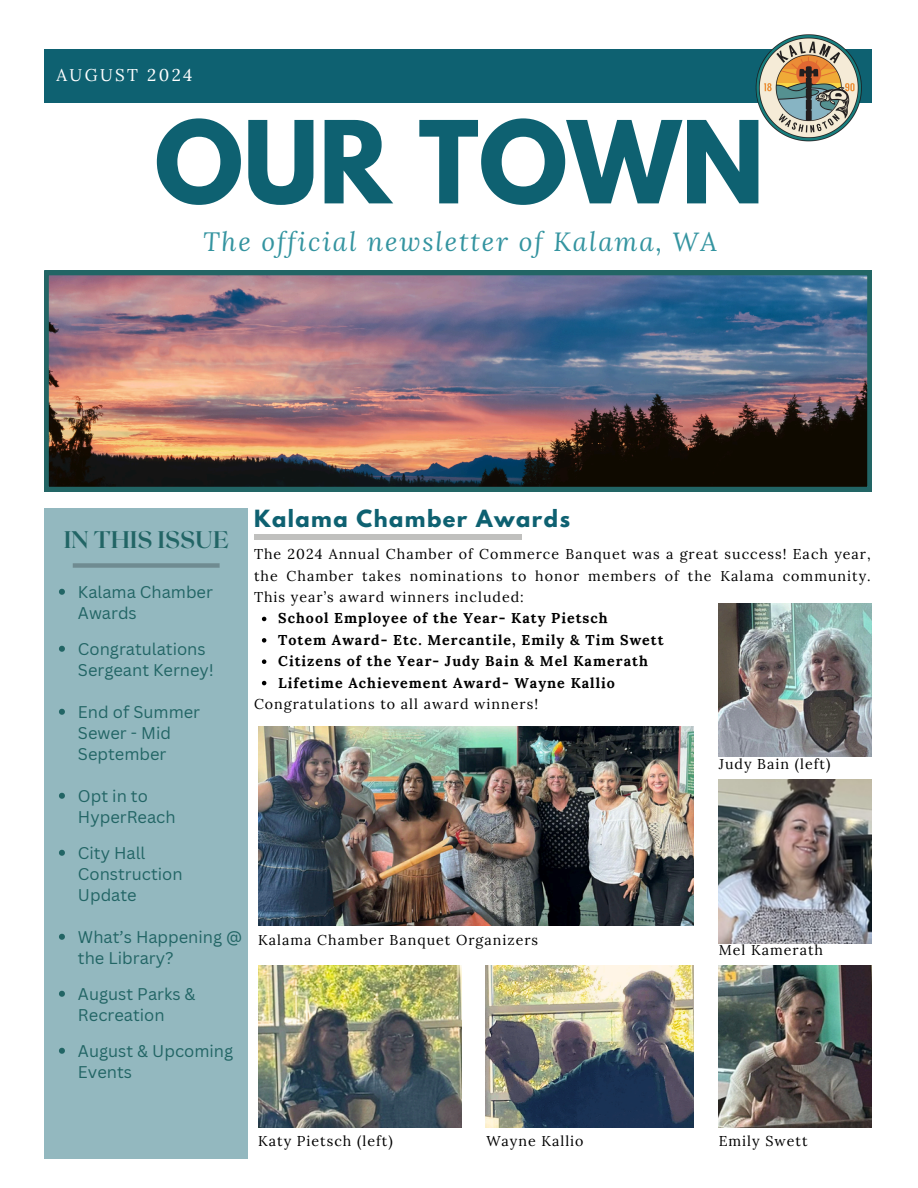
<style>
.page{position:relative;width:918px;height:1188px;background:#fff}
.page>*{position:absolute;margin:0;border:0;box-sizing:border-box;transform-origin:0 0}
.t1{font:700 101.1px "League Spartan";color:#0e6171}
.t2{font:italic 26.25px "Lora";letter-spacing:.07em;color:#3494a0}
.t3{font:700 24px "Roxborough CF";color:#226565}
.t4{font:700 21px "League Spartan";letter-spacing:.07em;color:#0e6171}
.t5{font:16.95px "Lora";letter-spacing:.14em;color:#fff}
.t6{font:16.5px/21px "Canva Sans";color:#226565}
.t7{font:14.25px/21.3px "Lora";letter-spacing:.07em;color:#000;text-align:justify}
.t8{font:700 14.25px "Lora";letter-spacing:.07em;color:#000}
</style>
<div class="page">
<div style="left:44px;top:50px;width:827px;height:52px;background:#0e6171"></div>
<img style="left:44px;top:271px;width:827px;height:220px">
<img style="left:755px;top:34px;width:107px;height:108px">
<div style="left:44px;top:508px;width:204px;height:650px;background:#93b8bf"></div>
<div style="left:73px;top:563px;width:147px;height:5px;background:#6f8b91"></div>
<div style="left:254px;top:534px;width:268px;height:5px;background:#c0c0be"></div>
<img style="left:258px;top:727px;width:435px;height:199px">
<img style="left:719px;top:604px;width:153px;height:153px">
<img style="left:719px;top:780px;width:153px;height:163px">
<img style="left:719px;top:965px;width:153px;height:162px">
<img style="left:258px;top:965px;width:204px;height:162px">
<img style="left:485px;top:965px;width:209px;height:162px">
<svg style="left:262px;top:617px;width:4px;height:4px"></svg>
<svg style="left:262px;top:638px;width:4px;height:5px"></svg>
<svg style="left:262px;top:659px;width:4px;height:5px"></svg>
<svg style="left:262px;top:681px;width:4px;height:4px"></svg>
<svg style="left:59px;top:589px;width:6px;height:6px"></svg>
<svg style="left:59px;top:646px;width:6px;height:6px"></svg>
<svg style="left:59px;top:709px;width:6px;height:6px"></svg>
<svg style="left:59px;top:793px;width:6px;height:6px"></svg>
<svg style="left:59px;top:850px;width:6px;height:6px"></svg>
<svg style="left:59px;top:934px;width:6px;height:6px"></svg>
<svg style="left:59px;top:991px;width:6px;height:6px"></svg>
<svg style="left:59px;top:1048px;width:6px;height:6px"></svg>
<h6 class="t5" style="left:57px;top:64px;width:137px">AUGUST 2024</h6>
<p class="t1" style="left:155px;top:112px;width:611px">OUR TOWN</p>
<p class="t2" style="left:203px;top:224px;width:516px">The official newsletter of Kalama, WA</p>
<h4 class="t3" style="left:64px;top:524px;width:167px">IN THIS ISSUE</h4>
<p class="t6" style="left:78px;top:581px;width:136px">Kalama Chamber<br>Awards</p>
<p class="t6" style="left:78px;top:638px;width:138px">Congratulations<br>Sergeant Kerney!</p>
<p class="t6" style="left:78px;top:701px;width:124px">End of Summer<br>Sewer - Mid<br>September</p>
<p class="t6" style="left:78px;top:785px;width:99px">Opt in to<br>HyperReach</p>
<p class="t6" style="left:78px;top:842px;width:106px">City Hall<br>Construction<br>Update</p>
<p class="t6" style="left:78px;top:926px;width:166px">What’s Happening @ the Library?</p>
<p class="t6" style="left:78px;top:983px;width:119px">August Parks &amp;<br>Recreation</p>
<p class="t6" style="left:78px;top:1040px;width:157px">August &amp; Upcoming<br>Events</p>
<p class="t4" style="left:254px;top:508px;width:318px">Kalama Chamber Awards</p>
<p class="t7" style="left:254px;top:543px;width:618px">The 2024 Annual Chamber of Commerce Banquet was a great success! Each year, the Chamber takes nominations to honor members of the Kalama community.<br>This year’s award winners included:</p>
<p class="t8" style="left:278px;top:609px;width:331px">School Employee of the Year- Katy Pietsch</p>
<p class="t8" style="left:278px;top:631px;width:387px">Totem Award- Etc. Mercantile, Emily &amp; Tim Swett</p>
<p class="t8" style="left:278px;top:652px;width:371px">Citizens of the Year- Judy Bain &amp; Mel Kamerath</p>
<p class="t8" style="left:278px;top:673px;width:338px">Lifetime Achievement Award- Wayne Kallio</p>
<p class="t7" style="left:254px;top:693px;width:286px">Congratulations to all award winners!</p>
<p class="t7" style="left:258px;top:929px;width:282px">Kalama Chamber Banquet Organizers</p>
<p class="t7" style="left:719px;top:753px;width:113px">Judy Bain (left)</p>
<p class="t7" style="left:719px;top:939px;width:106px">Mel Kamerath</p>
<p class="t7" style="left:258px;top:1130px;width:136px">Katy Pietsch (left)</p>
<p class="t7" style="left:486px;top:1130px;width:99px">Wayne Kallio</p>
<p class="t7" style="left:719px;top:1130px;width:90px">Emily Swett</p>
</div>
